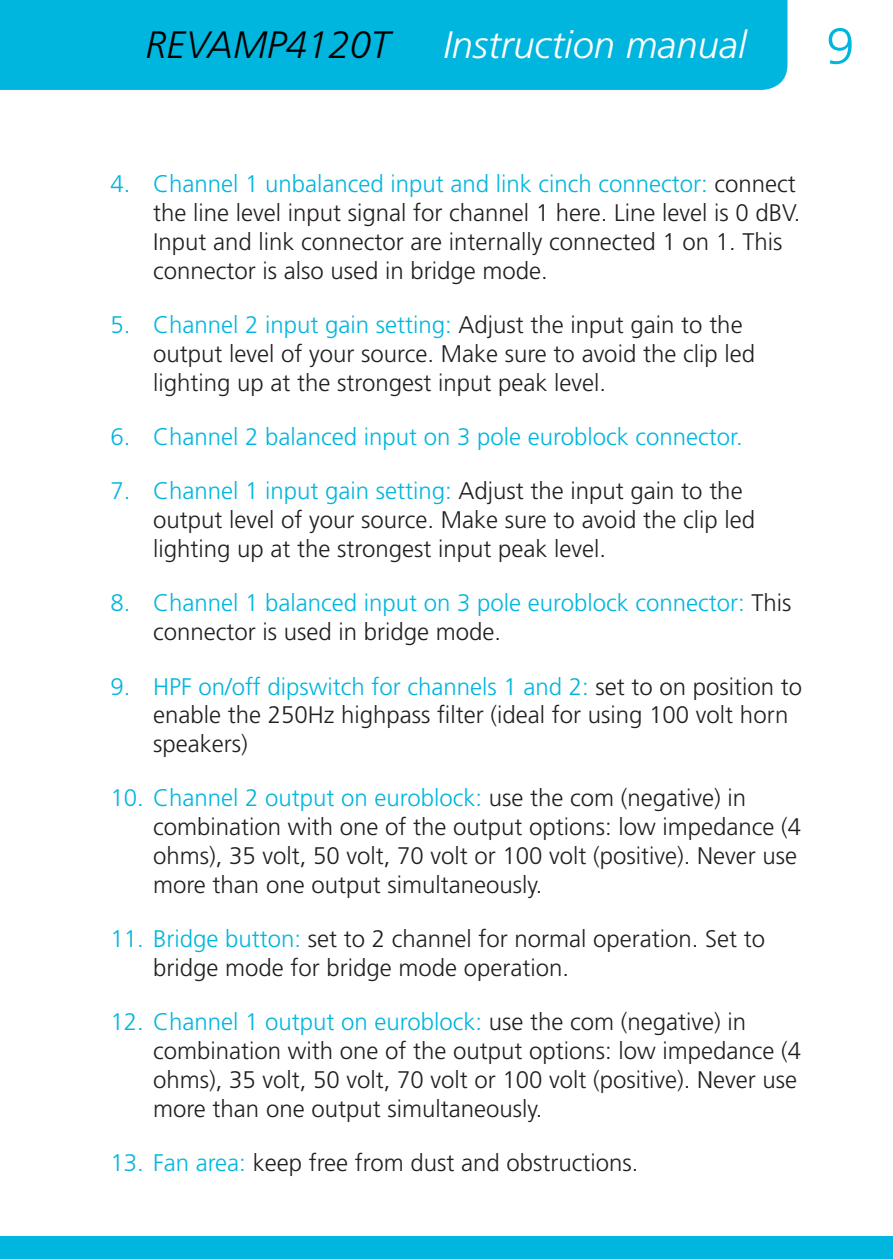
<style>
.page{position:relative;width:893px;height:1259px;background:#fff}
.page>*{position:absolute;margin:0;border:0;box-sizing:border-box;transform-origin:0 0}
.t1{font:300 51px "Frutiger LT Std";color:#00b6de}
.t2{font:italic 300 38.1px "Frutiger LT Std";color:#fff}
.t3{font:italic 300 38.1px "Frutiger LT Std";color:#000}
.t4{font:300 24px/28.8px "Frutiger LT Std";color:#231f20}
.t5{font:300 24px/28.8px "Frutiger LT Std";color:#00b6de}
.s1{color:#00b6de}
.s2{color:#231f20}
</style>
<div class="page">
<div style="left:0;top:0;width:787px;height:90px;background:#00b6de"></div>
<div style="left:0;top:1236px;width:893px;height:23px;background:#00b6de"></div>
<h2 class="t3" style="left:145px;top:23px;width:246px">REVAMP4120T</h2>
<h2 class="t2" style="left:443px;top:23px;width:305px">Instruction manual</h2>
<h1 class="t1" style="left:826px;top:17px;width:30px">9</h1>
<p class="t4" style="left:153px;top:170px;width:649px;text-indent:-43px"><span class="s1">4. Channel 1 unbalanced input and link cinch connector:</span> connect the line level input signal for channel 1 here. Line level is 0 dBV.<br>Input and link connector are internally connected 1 on 1. This connector is also used in bridge mode.</p>
<p class="t4" style="left:153px;top:311px;width:603px;text-indent:-43px"><span class="s1">5. Channel 2 input gain setting:</span> Adjust the input gain to the output level of your source. Make sure to avoid the clip led lighting up at the strongest input peak level.</p>
<p class="t5" style="left:111px;top:423px;width:634px">6. Channel 2 balanced input on 3 pole euroblock connector.</p>
<p class="t4" style="left:153px;top:477px;width:603px;text-indent:-43px"><span class="s1">7. Channel 1 input gain setting:</span> Adjust the input gain to the output level of your source. Make sure to avoid the clip led lighting up at the strongest input peak level.</p>
<p class="t5" style="left:153px;top:589px;width:640px;text-indent:-43px">8. Channel 1 balanced input on 3 pole euroblock connector: <span class="s2">This connector is used in bridge mode.</span></p>
<p class="t4" style="left:153px;top:672px;width:651px;text-indent:-43px"><span class="s1">9. HPF on/off dipswitch for channels 1 and 2:</span> set to on position to enable the 250Hz highpass filter (ideal for using 100 volt horn speakers)</p>
<p class="t4" style="left:153px;top:784px;width:650px;text-indent:-43px"><span class="s1">10. Channel 2 output on euroblock:</span> use the com (negative) in combination with one of the output options: low impedance (4 ohms), 35 volt, 50 volt, 70 volt or 100 volt (positive). Never use more than one output simultaneously.</p>
<p class="t4" style="left:153px;top:925px;width:614px;text-indent:-43px"><span class="s1">11. Bridge button:</span> set to 2 channel for normal operation. Set to bridge mode for bridge mode operation.</p>
<p class="t4" style="left:153px;top:1008px;width:650px;text-indent:-43px"><span class="s1">12. Channel 1 output on euroblock:</span> use the com (negative) in combination with one of the output options: low impedance (4 ohms), 35 volt, 50 volt, 70 volt or 100 volt (positive). Never use more than one output simultaneously.</p>
<p class="t4" style="left:111px;top:1148px;width:529px"><span class="s1">13. Fan area:</span> keep free from dust and obstructions.</p>
</div>
